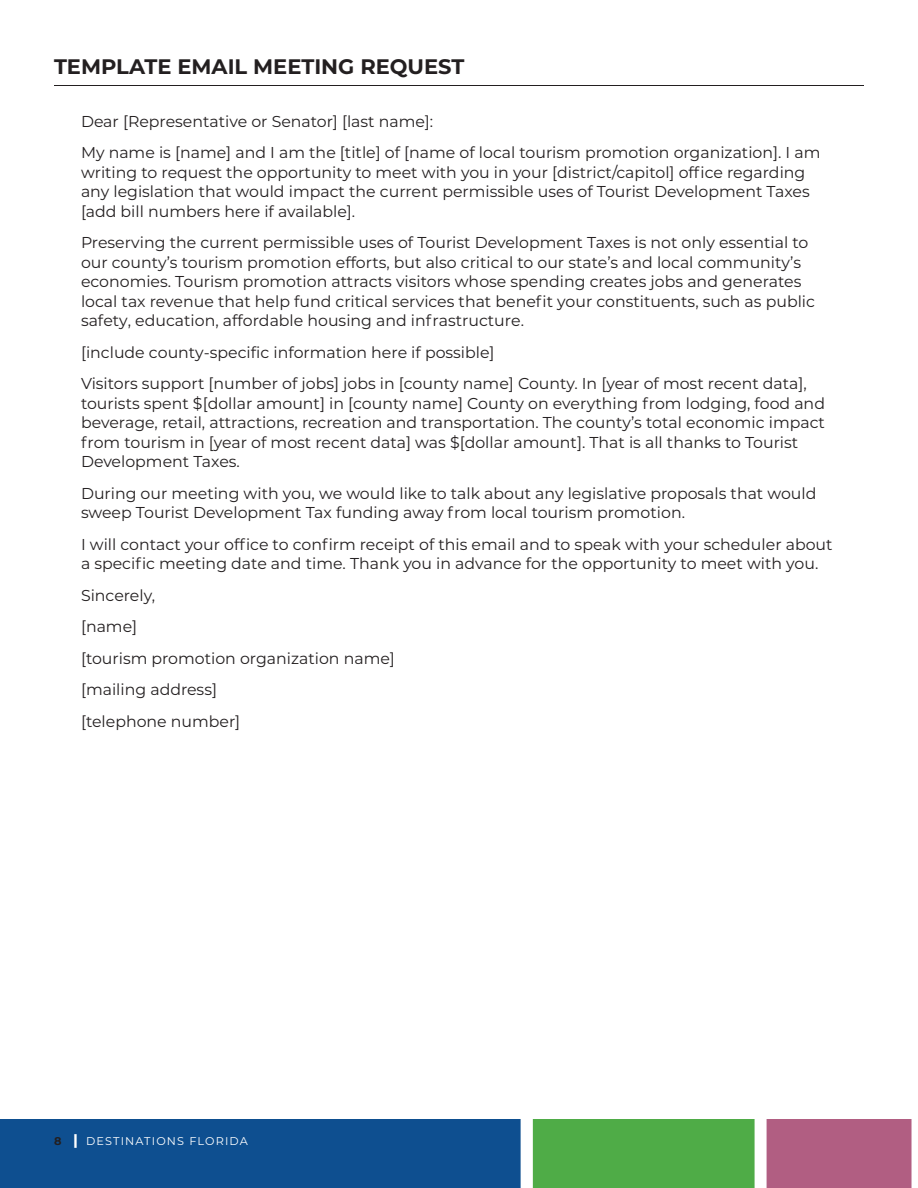
<style>
.page{position:relative;width:918px;height:1188px;background:#fff}
.page>*{position:absolute;margin:0;border:0;box-sizing:border-box;transform-origin:0 0}
.Subhead_with_Underli{font:700 21px "Montserrat";color:#231f20}
.No_Spacing{font:15.75px/19.5px "Montserrat";color:#231f20}
.t1{font:11.25px "Montserrat";letter-spacing:.1em;color:#fff}
.s1{font-weight:700;color:#231f20}
.s2{font-weight:900;font-size:14.7px}
</style>
<div class="page">
<hr style="left:54px;top:85px;width:810px;height:1px;background:#231f20">
<svg style="left:0;top:1119px;width:912px;height:69px;background:#3d6c7e"></svg>
<p class="Subhead_with_Underli" style="left:54px;top:52px;width:412px">TEMPLATE EMAIL MEETING REQUEST</p>
<p class="No_Spacing" style="left:81px;top:105px;width:741px;line-height:31.5px">Dear [Representative or Senator] [last name]:<br>My name is [name] and I am the [title] of [name of local tourism promotion organization]. I am</p>
<p class="No_Spacing" style="left:81px;top:162px;width:730px">writing to request the opportunity to meet with you in your [district/capitol] office regarding any legislation that would impact the current permissible uses of Tourist Development Taxes [add bill numbers here if available].</p>
<p class="No_Spacing" style="left:81px;top:232px;width:736px">Preserving the current permissible uses of Tourist Development Taxes is not only essential to our county’s tourism promotion efforts, but also critical to our state’s and local community’s economies. Tourism promotion attracts visitors whose spending creates jobs and generates local tax revenue that help fund critical services that benefit your constituents, such as public safety, education, affordable housing and infrastructure.</p>
<p class="No_Spacing" style="left:81px;top:336px;width:727px;line-height:31.5px">[include county-specific information here if possible]<br>Visitors support [number of jobs] jobs in [county name] County. In [year of most recent data],</p>
<p class="No_Spacing" style="left:81px;top:393px;width:746px">tourists spent $[dollar amount] in [county name] County on everything from lodging, food and beverage, retail, attractions, recreation and transportation. The county’s total economic impact from tourism in [year of most recent data] was $[dollar amount]. That is all thanks to Tourist Development Taxes.</p>
<p class="No_Spacing" style="left:81px;top:483px;width:737px">During our meeting with you, we would like to talk about any legislative proposals that would sweep Tourist Development Tax funding away from local tourism promotion.</p>
<p class="No_Spacing" style="left:81px;top:534px;width:753px">I will contact your office to confirm receipt of this email and to speak with your scheduler about a specific meeting date and time. Thank you in advance for the opportunity to meet with you.</p>
<p class="No_Spacing" style="left:81px;top:579px;width:315px;line-height:31.5px">Sincerely,<br>[name]<br>[tourism promotion organization name] [mailing address]<br>[telephone number]</p>
<p class="t1" style="left:54px;top:1133px;width:195px"><span class="s1">8</span> <span class="s2">|</span> DESTINATIONS FLORIDA</p>
</div>
